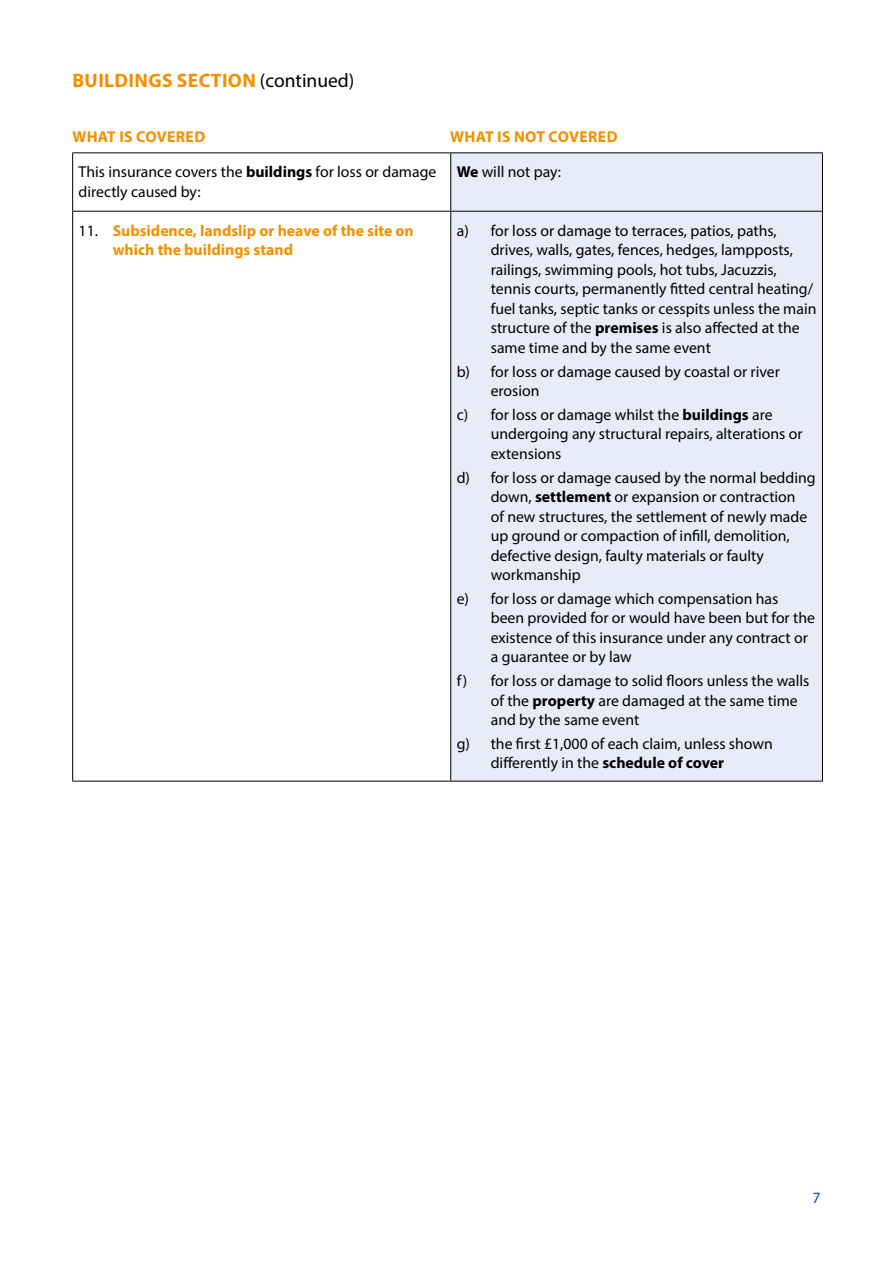
<style>
.page{position:relative;width:893px;height:1263px;background:#fff}
.page>*{position:absolute;margin:0;border:0;box-sizing:border-box;transform-origin:0 0}
.t1{font:700 19.5px "Myriad Pro";letter-spacing:.02em;color:#f39000}
.t2{font:15.75px/19.5px "Myriad Pro";color:#000}
.t3{font:700 15.75px/19.5px "Myriad Pro";color:#f39000}
.t4{font:700 15.75px "Myriad Pro";letter-spacing:.02em;color:#f39000}
.t5{font:15.75px "Myriad Pro";color:#0055a3}
.s1{font-weight:400;color:#000}
.s2{font-weight:700}
</style>
<div class="page">
<div style="left:451px;top:153px;width:371px;height:628px;background:#e9ecf8"></div>
<hr style="left:72px;top:152px;width:379px;height:1px;background:#000">
<hr style="left:72px;top:153px;width:1px;height:58px;background:#000">
<hr style="left:451px;top:152px;width:372px;height:1px;background:#000">
<hr style="left:450px;top:153px;width:1px;height:58px;background:#000">
<hr style="left:822px;top:153px;width:1px;height:58px;background:#000">
<hr style="left:72px;top:211px;width:379px;height:1px;background:#000">
<hr style="left:72px;top:212px;width:1px;height:569px;background:#000">
<hr style="left:451px;top:211px;width:372px;height:1px;background:#000">
<hr style="left:450px;top:212px;width:1px;height:569px;background:#000">
<hr style="left:822px;top:212px;width:1px;height:569px;background:#000">
<hr style="left:72px;top:781px;width:379px;height:1px;background:#000">
<hr style="left:451px;top:781px;width:372px;height:1px;background:#000">
<p class="t1" style="left:72px;top:68px;width:283px">BUILDINGS SECTION <span class="s1">(continued)</span></p>
<p class="t4" style="left:72px;top:127px;width:134px">WHAT IS COVERED</p>
<p class="t4" style="left:450px;top:127px;width:169px">WHAT IS NOT COVERED</p>
<p class="t2" style="left:79px;top:162px;width:359px;line-height:19px">This insurance covers the <span class="s2">buildings</span> for loss or damage directly caused by:</p>
<p class="t2" style="left:457px;top:162px;width:106px"><span class="s2">We</span> will not pay:</p>
<p class="t3" style="left:113px;top:220px;width:303px;text-indent:-34px"><span class="s1">11.</span> Subsidence, landslip or heave of the site on which the buildings stand</p>
<p class="t2" style="left:491px;top:220px;width:327px;text-indent:-34px">a) for loss or damage to terraces, patios, paths, drives, walls, gates, fences, hedges, lampposts, railings, swimming pools, hot tubs, Jacuzzis, tennis courts, permanently fitted central heating/ fuel tanks, septic tanks or cesspits unless the main structure of the <span class="s2">premises</span> is also affected at the same time and by the same event</p>
<p class="t2" style="left:491px;top:361px;width:291px;text-indent:-34px">b) for loss or damage caused by coastal or river erosion</p>
<p class="t2" style="left:491px;top:404px;width:313px;text-indent:-34px">c) for loss or damage whilst the <span class="s2">buildings</span> are undergoing any structural repairs, alterations or extensions</p>
<p class="t2" style="left:491px;top:467px;width:326px;text-indent:-34px">d) for loss or damage caused by the normal bedding down, <span class="s2">settlement</span> or expansion or contraction<br>of new structures, the settlement of newly made up ground or compaction of infill, demolition, defective design, faulty materials or faulty workmanship</p>
<p class="t2" style="left:491px;top:588px;width:326px;text-indent:-34px">e) for loss or damage which compensation has been provided for or would have been but for the existence of this insurance under any contract or a guarantee or by law</p>
<p class="t2" style="left:491px;top:671px;width:320px;text-indent:-34px">f) for loss or damage to solid floors unless the walls of the <span class="s2">property</span> are damaged at the same time and by the same event</p>
<p class="t2" style="left:491px;top:733px;width:284px;text-indent:-34px">g) the first £1,000 of each claim, unless shown differently in the <span class="s2">schedule of cover</span></p>
<p class="t5" style="left:813px;top:1187px;width:10px">7</p>
</div>
